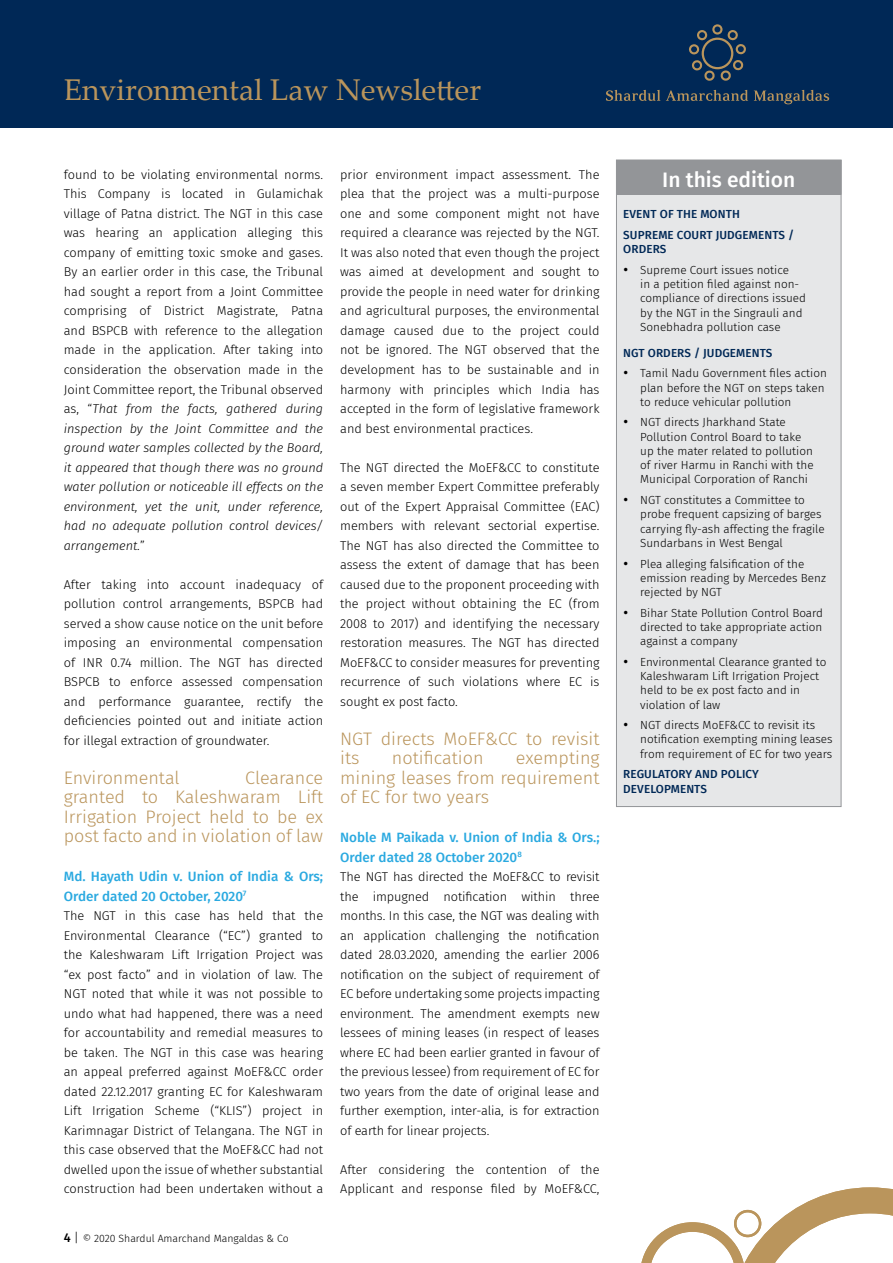
<style>
.page{position:relative;width:893px;height:1263px;background:#fff}
.page>*{position:absolute;margin:0;border:0;box-sizing:border-box;transform-origin:0 0}
.t1{font:30px "Palatino Linotype";color:#ba955c}
.t2{font:500 21px "Fira Sans";color:#fff}
.Heading_2{font:300 18px/19.5px "Fira Sans";color:#ba955c;text-align:justify}
.Heading_3{font:500 13.5px/19.5px "Fira Sans";color:#2aa9e0}
.Body_Copy{font:300 12.75px/19.5px "Fira Sans";color:#000;text-align:justify}
.Body_Copy-2{font:300 11.7px/14.2px "Fira Sans";color:#000}
.Heading_2-2{font:500 11.7px/14.2px "Fira Sans";letter-spacing:.01em;color:#002856}
.t3{font:300 10.5px "Fira Sans";color:#000}
.s1{font-style:italic}
.s2{font-weight:500;font-size:12.75px}
.s3{font-size:12.75px}
</style>
<div class="page">
<div style="left:0;top:0;width:893px;height:128px;background:#002856"></div>
<svg style="left:606px;top:90px;width:54px;height:11px"></svg>
<svg style="left:666px;top:90px;width:82px;height:11px"></svg>
<svg style="left:754px;top:90px;width:75px;height:14px"></svg>
<svg style="left:689px;top:24px;width:57px;height:57px"></svg>
<svg style="left:641px;top:1187px;width:252px;height:76px"></svg>
<div style="left:616px;top:160px;width:225px;height:646px;background:#e6e7e8"></div>
<div style="left:616px;top:160px;width:225px;height:34px;background:#939598"></div>
<div style="left:616px;top:160px;width:225px;height:35px;border:1px solid #939598"></div>
<h1 class="t1" style="left:64px;top:68px;width:419px">Environmental Law Newsletter</h1>
<p class="Body_Copy" style="left:64px;top:165px;width:261px">found to be violating environmental norms.<br>This Company is located in Gulamichak village of Patna district. The NGT in this case was hearing an application alleging this company of emitting toxic smoke and gases.<br>By an earlier order in this case, the Tribunal had sought a report from a Joint Committee comprising of District Magistrate, Patna and BSPCB with reference to the allegation made in the application. After taking into consideration the observation made in the Joint Committee report, the Tribunal observed as, “<span class="s1">That from the facts, gathered during inspection by the Joint Committee and the ground water samples collected by the Board, it appeared that though there was no ground water pollution or noticeable ill effects on the environment, yet the unit, under reference, had no adequate pollution control devices/ arrangement.</span>”</p>
<p class="Body_Copy" style="left:64px;top:574px;width:261px">After taking into account inadequacy of pollution control arrangements, BSPCB had served a show cause notice on the unit before imposing an environmental compensation of INR 0.74 million. The NGT has directed BSPCB to enforce assessed compensation and performance guarantee, rectify the deficiencies pointed out and initiate action for illegal extraction of groundwater.</p>
<p class="Heading_2" style="left:64px;top:767px;width:117px">Environmental</p>
<p class="Heading_2" style="left:64px;top:767px;width:261px;text-indent:181px">Clearance granted to Kaleshwaram Lift Irrigation Project held to be ex post facto and in violation of law</p>
<p class="Heading_3" style="left:64px;top:866px;width:261px">Md. Hayath Udin v. Union of India &amp; Ors;<br>Order dated 20 October, 2020<sup>7</sup></p>
<p class="Body_Copy" style="left:64px;top:906px;width:261px">The NGT in this case has held that the Environmental Clearance (“EC”) granted to the Kaleshwaram Lift Irrigation Project was “ex post facto” and in violation of law. The NGT noted that while it was not possible to undo what had happened, there was a need for accountability and remedial measures to be taken. The NGT in this case was hearing an appeal preferred against MoEF&amp;CC order dated 22.12.2017 granting EC for Kaleshwaram Lift Irrigation Scheme (“KLIS”) project in Karimnagar District of Telangana. The NGT in this case observed that the MoEF&amp;CC had not dwelled upon the issue of whether substantial construction had been undertaken without a</p>
<p class="t3" style="left:64px;top:1231px;width:226px"><span class="s2">4</span> <span class="s3">|</span> © 2020 Shardul Amarchand Mangaldas &amp; Co</p>
<p class="Body_Copy" style="left:340px;top:165px;width:261px">prior environment impact assessment. The plea that the project was a multi-purpose one and some component might not have required a clearance was rejected by the NGT.<br>It was also noted that even though the project was aimed at development and sought to provide the people in need water for drinking and agricultural purposes, the environmental damage caused due to the project could not be ignored. The NGT observed that the development has to be sustainable and in harmony with principles which India has accepted in the form of legislative framework and best environmental practices.</p>
<p class="Body_Copy" style="left:340px;top:457px;width:261px">The NGT directed the MoEF&amp;CC to constitute a seven member Expert Committee preferably out of the Expert Appraisal Committee (EAC) members with relevant sectorial expertise.<br>The NGT has also directed the Committee to assess the extent of damage that has been caused due to the proponent proceeding with the project without obtaining the EC (from 2008 to 2017) and identifying the necessary restoration measures. The NGT has directed MoEF&amp;CC to consider measures for preventing recurrence of such violations where EC is sought ex post facto.</p>
<p class="Heading_2" style="left:340px;top:728px;width:261px">NGT directs MoEF&amp;CC to revisit its</p>
<p class="Heading_2" style="left:340px;top:748px;width:261px;text-indent:176px">exempting mining leases from requirement of EC for two years</p>
<p class="Heading_3" style="left:340px;top:827px;width:261px">Noble M Paikada v. Union of India &amp; Ors.;<br>Order dated 28 October 2020<sup>8</sup></p>
<p class="Body_Copy" style="left:340px;top:867px;width:261px">The NGT has directed the MoEF&amp;CC to revisit the impugned notification within three months. In this case, the NGT was dealing with an application challenging the notification dated 28.03.2020, amending the earlier 2006 notification on the subject of requirement of EC before undertaking some projects impacting environment. The amendment exempts new lessees of mining leases (in respect of leases where EC had been earlier granted in favour of the previous lessee) from requirement of EC for two years from the date of original lease and further exemption, inter-alia, is for extraction of earth for linear projects.</p>
<p class="Body_Copy" style="left:340px;top:1159px;width:261px">After considering the contention of the<br>Applicant and response filed by MoEF&amp;CC,</p>
<p class="Heading_2" style="left:392px;top:748px;width:93px">notification</p>
<p class="t2" style="left:662px;top:163px;width:135px">In this edition</p>
<p class="Heading_2-2" style="left:623px;top:206px;width:118px">EVENT OF THE MONTH</p>
<p class="Heading_2-2" style="left:623px;top:227px;width:172px">SUPREME COURT JUDGEMENTS /<br>ORDERS</p>
<p class="Body_Copy-2" style="left:640px;top:263px;width:167px;text-indent:-17px">• Supreme Court issues notice<br>in a petition filed against non&shy;compliance of directions issued by the NGT in the Singrauli and<br>Sonebhadra pollution case</p>
<p class="Heading_2-2" style="left:623px;top:345px;width:151px">NGT ORDERS / JUDGEMENTS</p>
<p class="Body_Copy-2" style="left:640px;top:366px;width:188px;text-indent:-17px">• Tamil Nadu Government files action plan before the NGT on steps taken to reduce vehicular pollution</p>
<p class="Body_Copy-2" style="left:640px;top:415px;width:175px;text-indent:-17px">• NGT directs Jharkhand State<br>Pollution Control Board to take up the mater related to pollution of river Harmu in Ranchi with the<br>Municipal Corporation of Ranchi</p>
<p class="Body_Copy-2" style="left:640px;top:493px;width:186px;text-indent:-17px">• NGT constitutes a Committee to probe frequent capsizing of barges carrying fly-ash affecting the fragile Sundarbans in West Bengal</p>
<p class="Body_Copy-2" style="left:640px;top:556px;width:187px;text-indent:-17px">• Plea alleging falsification of the emission reading by Mercedes Benz rejected by NGT</p>
<p class="Body_Copy-2" style="left:640px;top:605px;width:184px;text-align:justify;text-indent:-17px">• Bihar State Pollution Control Board directed to take appropriate action against a company</p>
<p class="Body_Copy-2" style="left:640px;top:654px;width:188px;text-indent:-17px">• Environmental Clearance granted to<br>Kaleshwaram Lift Irrigation Project held to be ex post facto and in violation of law</p>
<p class="Body_Copy-2" style="left:640px;top:718px;width:194px;text-indent:-17px">• NGT directs MoEF&amp;CC to revisit its notification exempting mining leases from requirement of EC for two years</p>
<p class="Heading_2-2" style="left:623px;top:766px;width:137px">REGULATORY AND POLICY<br>DEVELOPMENTS</p>
</div>
